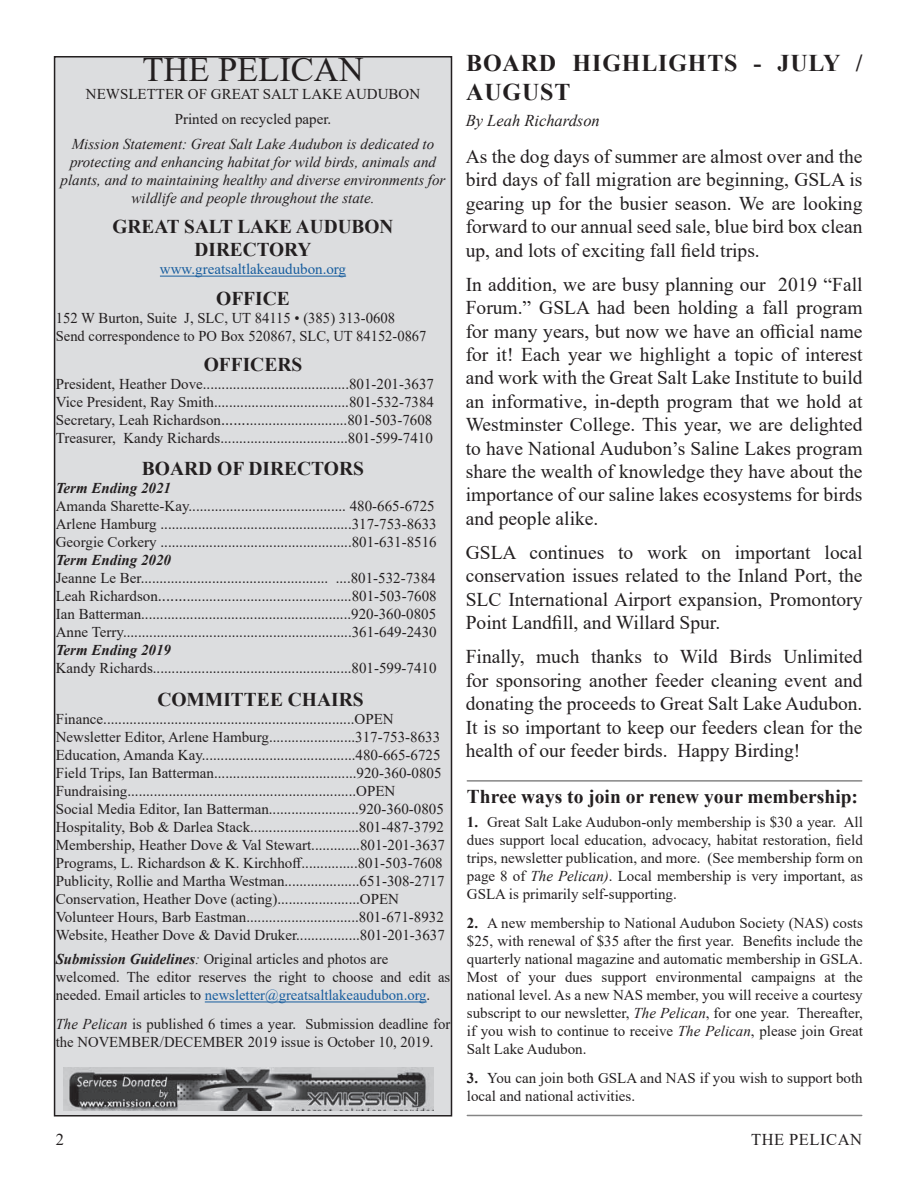
<style>
.page{position:relative;width:918px;height:1188px;background:#fff}
.page>*{position:absolute;margin:0;border:0;box-sizing:border-box;transform-origin:0 0}
.t1{font:34.5px "Times New Roman";color:#231f20}
.Article_Title{font:700 24px/28.8px "Times New Roman";letter-spacing:.035em;color:#231f20}
.t2{font:19.5px/23.4px "Times New Roman";color:#231f20;text-align:justify}
.Membership{font:700 19.5px/23.4px "Times New Roman";color:#231f20;text-align:center}
.Article_Author{font:italic 16.5px "Times New Roman";color:#231f20}
.Footer_Right{font:16.5px "Times New Roman";letter-spacing:.035em;color:#231f20}
.Footer_Left{font:16.5px "Times New Roman";color:#231f20}
.t3{font:15px/18px "Times New Roman";color:#231f20}
.t4{font:italic 15px/18px "Times New Roman";color:#231f20;text-align:center}
.t5{font:italic 700 15px "Times New Roman";color:#231f20}
.t6{font:15px "Times New Roman";color:#175d9e}
.s1{font-size:16.5px}
.s2{font-weight:700;font-style:italic}
.s3{font-style:italic}
.s4{color:#175d9e}
.s5{font-weight:700}
</style>
<div class="page">
<div style="left:55px;top:57px;width:397px;height:1059px;background:#dcdddf"></div>
<div style="left:54px;top:56px;width:398px;height:1061px;border:2px solid #231f20"></div>
<img style="left:63px;top:1067px;width:370px;height:44px">
<hr style="left:160px;top:276px;width:186px;height:1px;background:#175d9e">
<hr style="left:205px;top:1002px;width:222px;height:1px;background:#175d9e">
<hr style="left:467px;top:780px;width:395px;height:2px;background:#666">
<hr style="left:467px;top:1115px;width:395px;height:1px;background:#666">
<p class="t1" style="left:142px;top:46px;width:223px">THE PELICAN</p>
<p class="t3" style="left:86px;top:85px;width:336px">NEWSLETTER OF GREAT SALT LAKE AUDUBON</p>
<p class="t3" style="left:175px;top:110px;width:158px">Printed on recycled paper.</p>
<p class="t4" style="left:61px;top:135px;width:386px">Mission Statement: Great Salt Lake Audubon is dedicated to protecting and enhancing habitat for wild birds, animals and plants, and to maintaining healthy and diverse environments for wildlife and people throughout the state.</p>
<p class="Membership" style="left:113px;top:214px;width:282px">GREAT SALT LAKE AUDUBON<br>DIRECTORY</p>
<p class="t6" style="left:160px;top:259px;width:188px">www.greatsaltlakeaudubon.org</p>
<p class="Membership" style="left:216px;top:286px;width:75px">OFFICE</p>
<p class="t3" style="left:56px;top:308px;width:341px">152 W Burton, Suite J, SLC, UT 84115 • (385) 313-0608</p>
<p class="t3" style="left:56px;top:326px;width:372px">Send correspondence to PO Box 520867, SLC, UT 84152-0867</p>
<p class="Membership" style="left:204px;top:352px;width:100px">OFFICERS</p>
<p class="t3" style="left:56px;top:374px;width:380px">President, Heather Dove.......................................801-201-3637</p>
<p class="t3" style="left:56px;top:392px;width:380px">Vice President, Ray Smith....................................801-532-7384</p>
<p class="t3" style="left:56px;top:410px;width:378px">Secretary, Leah Richardson<span class="s1">.......</span>..........................801-503-7608</p>
<p class="t3" style="left:56px;top:428px;width:379px">Treasurer, Kandy Richards..................................801-599-7410</p>
<p class="Membership" style="left:142px;top:456px;width:224px">BOARD OF DIRECTORS</p>
<p class="t5" style="left:56px;top:478px;width:117px">Term Ending 2021</p>
<p class="t3" style="left:56px;top:497px;width:380px">Amanda Sharette-Kay.......................................... 480-665-6725</p>
<p class="t3" style="left:56px;top:515px;width:382px">Arlene Hamburg ...................................................317-753-8633</p>
<p class="t3" style="left:56px;top:533px;width:382px">Georgie Corkery ...................................................801-631-8516</p>
<p class="t5" style="left:56px;top:550px;width:117px">Term Ending 2020</p>
<p class="t3" style="left:56px;top:569px;width:381px">Jeanne Le Ber.................................................. ....801-532-7384</p>
<p class="t3" style="left:56px;top:587px;width:382px">Leah Richardson<span class="s1">.......</span>............................................801-503-7608</p>
<p class="t3" style="left:56px;top:605px;width:382px">Ian Batterman........................................................920-360-0805</p>
<p class="t3" style="left:56px;top:623px;width:382px">Anne Terry.............................................................361-649-2430</p>
<p class="t5" style="left:56px;top:640px;width:117px">Term Ending 2019</p>
<p class="t3" style="left:56px;top:659px;width:382px">Kandy Richards.....................................................801-599-7410</p>
<p class="Membership" style="left:157px;top:687px;width:208px">COMMITTEE CHAIRS</p>
<p class="t3" style="left:56px;top:709px;width:339px">Finance...................................................................OPEN</p>
<p class="t3" style="left:56px;top:727px;width:386px">Newsletter Editor, Arlene Hamburg.......................317-753-8633</p>
<p class="t3" style="left:56px;top:745px;width:386px">Education, Amanda Kay.........................................480-665-6725</p>
<p class="t3" style="left:56px;top:763px;width:387px">Field Trips, Ian Batterman......................................920-360-0805</p>
<p class="t3" style="left:56px;top:781px;width:341px">Fundraising.............................................................OPEN</p>
<p class="t3" style="left:56px;top:799px;width:390px">Social Media Editor, Ian Batterman........................920-360-0805</p>
<p class="t3" style="left:56px;top:817px;width:390px">Hospitality, Bob &amp; Darlea Stack.............................801-487-3792</p>
<p class="t3" style="left:56px;top:835px;width:391px">Membership, Heather Dove &amp; Val Stewart.............801-201-3637</p>
<p class="t3" style="left:56px;top:853px;width:388px">Programs, L. Richardson &amp; K. Kirchhoff...............801-503-7608</p>
<p class="t3" style="left:56px;top:871px;width:390px">Publicity, Rollie and Martha Westman....................651-308-2717</p>
<p class="t3" style="left:56px;top:889px;width:345px">Conservation, Heather Dove (acting)......................OPEN</p>
<p class="t3" style="left:56px;top:907px;width:390px">Volunteer Hours, Barb Eastman..............................801-671-8932</p>
<p class="t3" style="left:56px;top:925px;width:391px">Website, Heather Dove &amp; David Druker.................801-201-3637</p>
<p class="t3" style="left:56px;top:950px;width:334px"><span class="s2">Submission Guidelines</span><span class="s3">:</span> Original articles and photos are</p>
<p class="t3" style="left:56px;top:968px;width:396px">welcomed. The editor reserves the right to choose and edit as needed. Email articles to <span class="s4">newsletter@greatsaltlakeaudubon.org</span>.</p>
<p class="t3" style="left:56px;top:1015px;width:396px"><span class="s3">The Pelican</span> is published 6 times a year. Submission deadline for the NOVEMBER/DECEMBER 2019 issue is October 10, 2019.</p>
<p class="Footer_Left" style="left:56px;top:1128px;width:10px">2</p>
<p class="Article_Title" style="left:466px;top:48px;width:398px">BOARD HIGHLIGHTS - JULY /<br>AUGUST</p>
<p class="Article_Author" style="left:466px;top:109px;width:136px">By Leah Richardson</p>
<p class="t2" style="left:466px;top:144px;width:398px">As the dog days of summer are almost over and the bird days of fall migration are beginning, GSLA is gearing up for the busier season. We are looking forward to our annual seed sale, blue bird box clean up, and lots of exciting fall field trips.</p>
<p class="t2" style="left:466px;top:272px;width:398px">In addition, we are busy planning our 2019 “Fall Forum.” GSLA had been holding a fall program for many years, but now we have an official name for it! Each year we highlight a topic of interest and work with the Great Salt Lake Institute to build an informative, in-depth program that we hold at Westminster College. This year, we are delighted to have National Audubon’s Saline Lakes program share the wealth of knowledge they have about the importance of our saline lakes ecosystems for birds and people alike.</p>
<p class="t2" style="left:466px;top:540px;width:398px">GSLA continues to work on important local conservation issues related to the Inland Port, the SLC International Airport expansion, Promontory Point Landfill, and Willard Spur.</p>
<p class="t2" style="left:466px;top:645px;width:398px">Finally, much thanks to Wild Birds Unlimited for sponsoring another feeder cleaning event and donating the proceeds to Great Salt Lake Audubon.<br>It is so important to keep our feeders clean for the health of our feeder birds. Happy Birding!</p>
<p class="Membership" style="left:467px;top:784px;width:393px">Three ways to join or renew your membership:</p>
<p class="t3" style="left:467px;top:813px;width:397px;text-align:justify"><span class="s5">1.</span> Great Salt Lake Audubon-only membership is $30 a year. All dues support local education, advocacy, habitat restoration, field trips, newsletter publication, and more. (See membership form on page 8 of <span class="s3">The Pelican)</span>. Local membership is very important, as GSLA is primarily self-supporting.</p>
<p class="t3" style="left:467px;top:914px;width:397px;text-align:justify"><span class="s5">2.</span> A new membership to National Audubon Society (NAS) costs $25, with renewal of $35 after the first year. Benefits include the quarterly national magazine and automatic membership in GSLA.<br>Most of your dues support environmental campaigns at the national level. As a new NAS member, you will receive a courtesy subscript to our newsletter, <span class="s3">The Pelican</span>, for one year. Thereafter, if you wish to continue to receive <span class="s3">The Pelican</span>, please join Great Salt Lake Audubon.</p>
<p class="t3" style="left:467px;top:1068px;width:397px"><span class="s5">3.</span> You can join both GSLA and NAS if you wish to support both local and national activities.</p>
<p class="Footer_Right" style="left:751px;top:1128px;width:113px">THE PELICAN</p>
</div>
